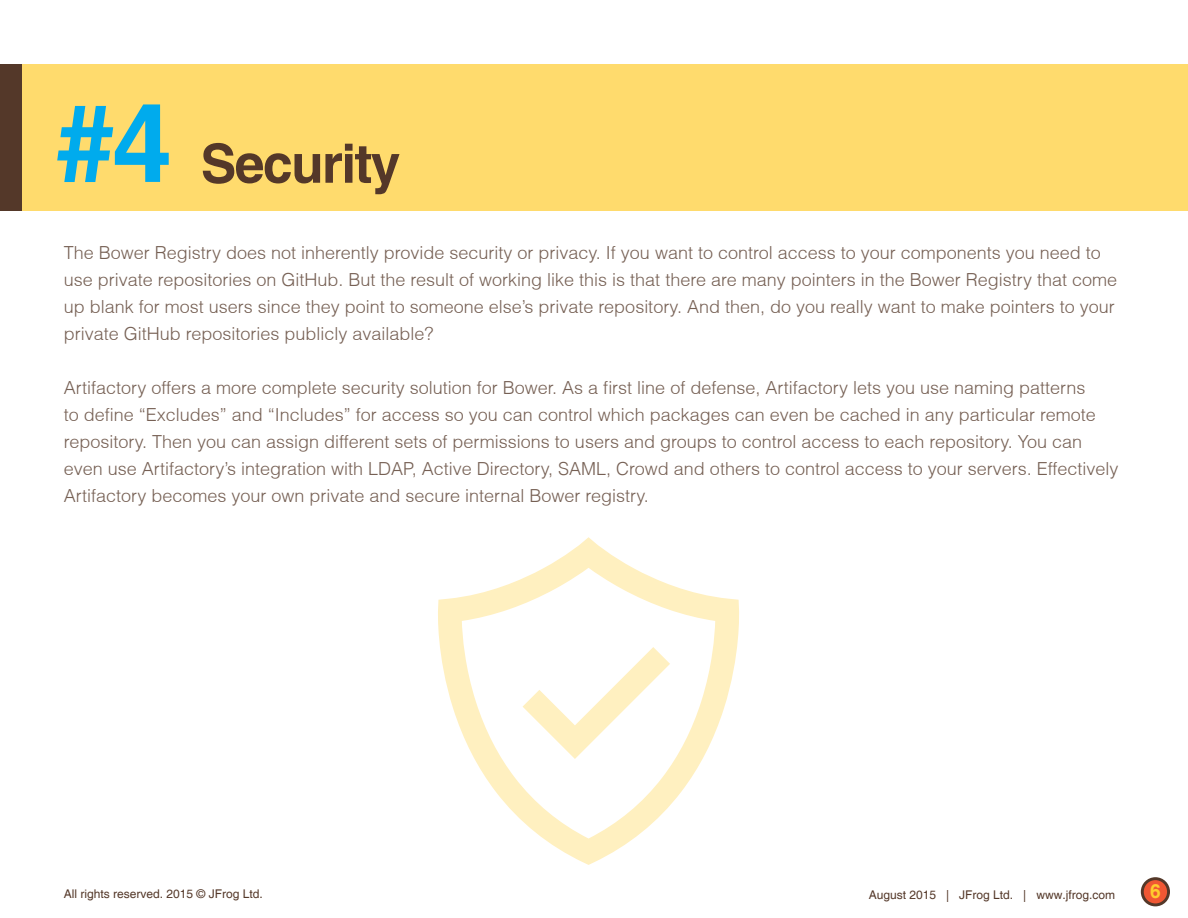
<style>
.page{position:relative;width:1188px;height:918px;background:#fff}
.page>*{position:absolute;margin:0;border:0;box-sizing:border-box;transform-origin:0 0}
.t1{font:700 54px "Helvetica";letter-spacing:-.03em;color:#543829}
.t2{font:700 19.35px "Helvetica";color:#ffcc2e}
.t3{font:300 18px/27px "Helvetica";color:#766054}
.t4{font:12px "Helvetica";color:#543829}
.s1{font-size:108.9px;color:#00abed}
</style>
<div class="page">
<div style="left:0;top:64px;width:1188px;height:147px;background:#ffdb6d"></div>
<div style="left:1142px;top:879px;width:27px;height:26px;background:#f05733;border-radius:50%"></div>
<div style="left:1141px;top:877px;width:29px;height:29px;border:3px solid #543829;border-radius:50%"></div>
<div style="left:0;top:64px;width:21px;height:147px;background:#543829"></div>
<svg style="left:438px;top:537px;width:301px;height:328px"></svg>
<svg style="left:523px;top:647px;width:147px;height:112px"></svg>
<h1 class="t1" style="left:55px;top:131px;width:347px"><span class="s1">#4</span> Security</h1>
<p class="t3" style="left:64px;top:239px;width:1055px">The Bower Registry does not inherently provide security or privacy. If you want to control access to your components you need to use private repositories on GitHub. But the result of working like this is that there are many pointers in the Bower Registry that come up blank for most users since they point to someone else’s private repository. And then, do you really want to make pointers to your private GitHub repositories publicly available?</p>
<p class="t3" style="left:64px;top:374px;width:1056px">Artifactory offers a more complete security solution for Bower. As a first line of defense, Artifactory lets you use naming patterns<br>to define “Excludes” and “Includes” for access so you can control which packages can even be cached in any particular remote repository. Then you can assign different sets of permissions to users and groups to control access to each repository. You can even use Artifactory’s integration with LDAP, Active Directory, SAML, Crowd and others to control access to your servers. Effectively Artifactory becomes your own private and secure internal Bower registry.</p>
<p class="t4" style="left:64px;top:887px;width:200px">All rights reserved. 2015 © JFrog Ltd.</p>
<p class="t4" style="left:869px;top:888px;width:248px">August 2015 | JFrog Ltd. | www.jfrog.com</p>
<p class="t2" style="left:1150px;top:879px;width:12px">6</p>
</div>
